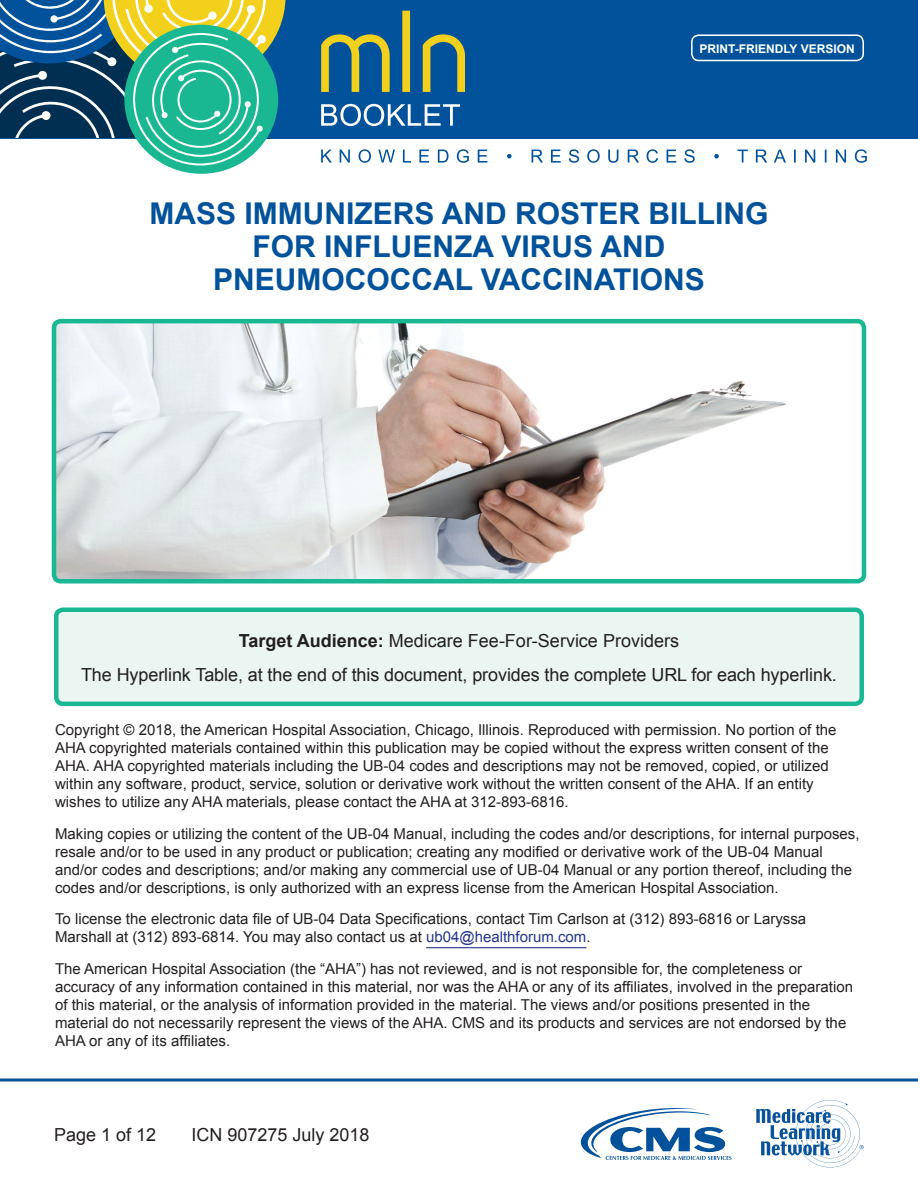
<style>
.page{position:relative;width:918px;height:1188px;background:#fff}
.page>*{position:absolute;margin:0;border:0;box-sizing:border-box;transform-origin:0 0}
.t1{font:700 30px/33px "Arial";color:#01529b;text-align:center}
.t2{font:18px "Arial";letter-spacing:-.005em;color:#231f20}
.Disclaimer{font:15px/18px "Arial";color:#231f20}
.t3{font:700 12px "Arial";color:#fff}
.s1{font-weight:700}
.s2{color:#25358f}
</style>
<div class="page">
<svg style="left:0;top:1078px;width:918px;height:4px"></svg>
<div style="left:0;top:0;width:918px;height:138px;background:#01529b"></div>
<svg style="left:0;top:0;width:286px;height:165px"></svg>
<svg style="left:321px;top:11px;width:144px;height:81px"></svg>
<svg style="left:321px;top:149px;width:546px;height:14px"></svg>
<svg style="left:321px;top:104px;width:139px;height:22px"></svg>
<svg style="left:581px;top:1108px;width:151px;height:52px"></svg>
<svg style="left:756px;top:1100px;width:108px;height:67px"></svg>
<div style="left:691px;top:34px;width:173px;height:27px;border:2px solid #fff;border-radius:7px"></div>
<div style="left:56px;top:610px;width:806px;height:94px;background:#ebf5f1;border-radius:7px"></div>
<div style="left:54px;top:608px;width:810px;height:98px;border:4px solid #1ab892;border-radius:7px"></div>
<img style="left:57px;top:324px;width:804px;height:254px">
<div style="left:52px;top:319px;width:814px;height:264px;border:4px solid #1ab892;border-radius:7px"></div>
<hr style="left:426px;top:947px;width:160px;height:1px;background:#25358f">
<p class="t3" style="left:699px;top:41px;width:157px">PRINT-FRIENDLY VERSION</p>
<h1 class="t1" style="left:150px;top:198px;width:620px">MASS IMMUNIZERS AND ROSTER BILLING<br>FOR INFLUENZA VIRUS AND<br>PNEUMOCOCCAL VACCINATIONS</h1>
<p class="t2" style="left:239px;top:629px;width:442px"><span class="s1">Target Audience:</span> Medicare Fee-For-Service Providers</p>
<p class="t2" style="left:81px;top:663px;width:757px">The Hyperlink Table, at the end of this document, provides the complete URL for each hyperlink.</p>
<p class="Disclaimer" style="left:55px;top:721px;width:783px">Copyright © 2018, the American Hospital Association, Chicago, Illinois. Reproduced with permission. No portion of the AHA copyrighted materials contained within this publication may be copied without the express written consent of the AHA. AHA copyrighted materials including the UB-04 codes and descriptions may not be removed, copied, or utilized within any software, product, service, solution or derivative work without the written consent of the AHA. If an entity wishes to utilize any AHA materials, please contact the AHA at 312-893-6816.</p>
<p class="Disclaimer" style="left:55px;top:825px;width:806px">Making copies or utilizing the content of the UB-04 Manual, including the codes and/or descriptions, for internal purposes, resale and/or to be used in any product or publication; creating any modified or derivative work of the UB-04 Manual and/or codes and descriptions; and/or making any commercial use of UB-04 Manual or any portion thereof, including the codes and/or descriptions, is only authorized with an express license from the American Hospital Association.</p>
<p class="Disclaimer" style="left:55px;top:910px;width:753px">To license the electronic data file of UB-04 Data Specifications, contact Tim Carlson at (312) 893-6816 or Laryssa<br>Marshall at (312) 893-6814. You may also contact us at <span class="s2">ub04@healthforum.com</span>.</p>
<p class="Disclaimer" style="left:55px;top:960px;width:799px">The American Hospital Association (the “AHA”) has not reviewed, and is not responsible for, the completeness or accuracy of any information contained in this material, nor was the AHA or any of its affiliates, involved in the preparation of this material, or the analysis of information provided in the material. The views and/or positions presented in the material do not necessarily represent the views of the AHA. CMS and its products and services are not endorsed by the AHA or any of its affiliates.</p>
<p class="t2" style="left:54px;top:1122px;width:104px">Page 1 of 12</p>
<p class="t2" style="left:192px;top:1122px;width:180px">ICN 907275 July 2018</p>
</div>
